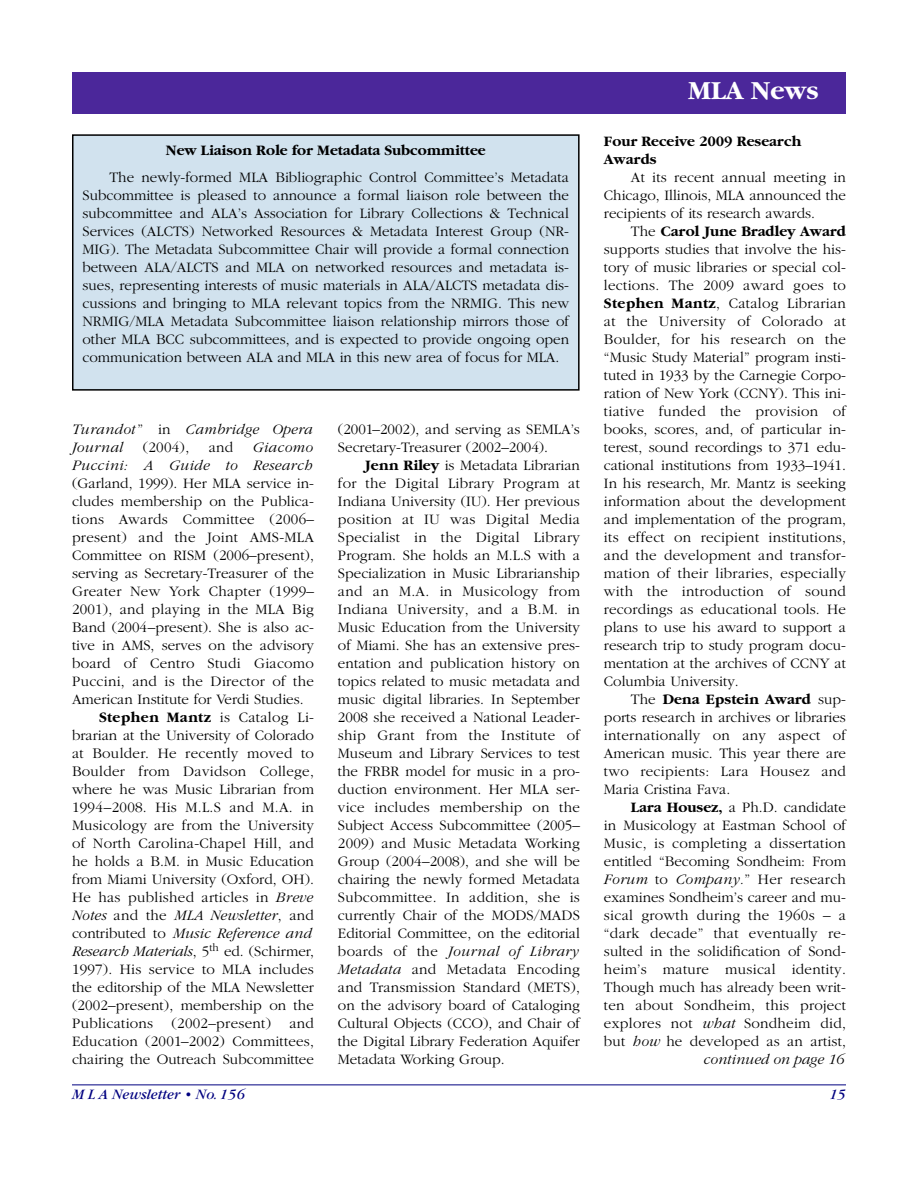
<style>
.page{position:relative;width:918px;height:1188px;background:#fff}
.page>*{position:absolute;margin:0;border:0;box-sizing:border-box;transform-origin:0 0}
.t1{font:700 27px "Garamond";color:#fff}
.t2{font:300 15px/18px "Garamond";letter-spacing:.005em;color:#000;text-align:justify}
.t3{font:italic 300 15px/18px "Garamond";letter-spacing:.02em;color:#000}
.t4{font:700 15px/18px "Garamond";color:#000}
.t5{font:italic 300 15px "Garamond";color:#000}
.t6{font:700 15px "Garamond";letter-spacing:.02em;color:#000}
.t7{font:italic 15px "Garamond";color:#000080}
.s1{font-style:normal}
.s2{font-weight:300}
.s3{font-style:italic}
.s4{font-weight:700}
</style>
<div class="page">
<hr style="left:72px;top:1084px;width:774px;height:1px;background:#000080">
<div style="left:72px;top:72px;width:774px;height:42px;background:#4b279a"></div>
<div style="left:73px;top:135px;width:506px;height:255px;background:#d1e2ee"></div>
<div style="left:72px;top:134px;width:508px;height:257px;border:2px solid #000"></div>
<p class="t4" style="left:166px;top:143px;width:321px">New Liaison Role for Metadata Subcommittee</p>
<p class="t2" style="left:83px;top:170px;width:488px;text-indent:27px">The newly-formed MLA Bibliographic Control Committee’s Metadata Subcommittee is pleased to announce a formal liaison role between the subcommittee and ALA’s Association for Library Collections &amp; Technical Services (ALCTS) Networked Resources &amp; Metadata Interest Group (NR-MIG). The Metadata Subcommittee Chair will provide a formal connection between ALA/ALCTS and MLA on networked resources and metadata is&shy;sues, representing interests of music materials in ALA/ALCTS metadata dis&shy;cussions and bringing to MLA relevant topics from the NRMIG. This new NRMIG/MLA Metadata Subcommittee liaison relationship mirrors those of other MLA BCC subcommittees, and is expected to provide ongoing open communication between ALA and MLA in this new area of focus for MLA.</p>
<p class="t3" style="left:72px;top:422px;width:242px">Turandot<span class="s1">” in</span> Cambridge Opera<br>Journal</p>
<p class="t2" style="left:143px;top:440px;width:48px">(2004),</p>
<p class="t2" style="left:209px;top:440px;width:26px">and</p>
<p class="t3" style="left:72px;top:440px;width:243px;text-align:right">Giacomo<br>Puccini: A Guide to Research</p>
<p class="t2" style="left:72px;top:476px;width:244px">(Garland, 1999). Her MLA service in-</p>
<p class="t2" style="left:72px;top:494px;width:244px">cludes membership on the Publica -</p>
<p class="t2" style="left:72px;top:512px;width:244px">tions Awards Committee (2006–</p>
<p class="t2" style="left:72px;top:530px;width:243px">present) and the Joint AMS-MLA</p>
<p class="t2" style="left:72px;top:548px;width:243px">Com mittee on RISM (2006–present),</p>
<p class="t2" style="left:72px;top:566px;width:243px">serving as Secretary-Treasurer of the</p>
<p class="t2" style="left:72px;top:584px;width:244px">Greater New York Chapter (1999–</p>
<p class="t2" style="left:72px;top:602px;width:243px">2001), and playing in the MLA Big</p>
<p class="t2" style="left:72px;top:620px;width:244px">Band (2004–present). She is also ac-</p>
<p class="t2" style="left:72px;top:638px;width:243px">tive in AMS, serves on the advisory</p>
<p class="t2" style="left:72px;top:656px;width:243px">board of Centro Studi Giacomo</p>
<p class="t2" style="left:72px;top:674px;width:243px">Puccini, and is the Director of the</p>
<p class="t2" style="left:72px;top:692px;width:233px">American Institute for Verdi Studies.</p>
<p class="t6" style="left:99px;top:712px;width:217px">Stephen Mantz <span class="s2">is Catalog Li -</span></p>
<p class="t2" style="left:72px;top:728px;width:244px">brarian at the University of Colorado</p>
<p class="t2" style="left:72px;top:746px;width:244px">at Boulder. He recently moved to</p>
<p class="t2" style="left:72px;top:764px;width:244px">Boulder from Davidson College,</p>
<p class="t2" style="left:72px;top:782px;width:244px">where he was Music Li brarian from</p>
<p class="t2" style="left:72px;top:800px;width:244px">1994–2008. His M.L.S and M.A. in</p>
<p class="t2" style="left:72px;top:818px;width:243px">Musicology are from the University</p>
<p class="t2" style="left:72px;top:836px;width:243px">of North Carolina-Chapel Hill, and</p>
<p class="t2" style="left:72px;top:854px;width:243px">he holds a B.M. in Music Education</p>
<p class="t2" style="left:72px;top:872px;width:243px">from Miami University (Oxford, OH).</p>
<p class="t2" style="left:72px;top:890px;width:243px">He has published articles in <span class="s3">Breve</span></p>
<p class="t3" style="left:72px;top:908px;width:244px">Notes <span class="s1">and the</span> MLA Newsletter<span class="s1">, and</span></p>
<p class="t5" style="left:72px;top:928px;width:241px"><span class="s1">contributed to</span> Music Reference and</p>
<p class="t5" style="left:72px;top:946px;width:244px">Research Materials<span class="s1">, 5</span><sup>th</sup> <span class="s1">ed. (Schirmer,</span></p>
<p class="t2" style="left:72px;top:962px;width:243px">1997). His service to MLA includes</p>
<p class="t2" style="left:72px;top:980px;width:244px">the editorship of the MLA Newsletter</p>
<p class="t2" style="left:72px;top:998px;width:243px">(2002–present), membership on the</p>
<p class="t2" style="left:72px;top:1016px;width:244px">Publications (2002–present) and</p>
<p class="t2" style="left:72px;top:1034px;width:243px">Education (2001–2002) Committees,</p>
<p class="t2" style="left:72px;top:1052px;width:243px">chairing the Outreach Subcommittee</p>
<p class="t2" style="left:338px;top:422px;width:243px">(2001–2002), and serving as SEMLA’s<br>Secretary-Treasurer (2002–2004).</p>
<p class="t2" style="left:338px;top:458px;width:244px;text-indent:27px"><span class="s4">Jenn Riley</span> is Metadata Librarian for the Digital Library Program at Indiana University (IU). Her previous position at IU was Digital Media Specialist in the Digital Library Program. She holds an M.L.S with a Specialization in Music Librarianship and an M.A. in Musicology from Indiana University, and a B.M. in Music Education from the University of Miami. She has an extensive pres&shy;entation and publication history on topics related to music metadata and music digital libraries. In September 2008 she received a National Leader - ship Grant from the Institute of Museum and Library Services to test the FRBR model for music in a pro&shy;duction environment. Her MLA ser - vice includes membership on the Subject Access Subcommittee (2005– 2009) and Music Metadata Working Group (2004–2008), and she will be chairing the newly formed Metadata Subcommittee. In addition, she is currently Chair of the MODS/MADS Editorial Committee, on the editorial boards of the <span class="s3">Journal of Library Metadata</span> and Metadata Encoding and Transmission Standard (METS), on the advisory board of Cataloging Cultural Objects (CCO), and Chair of the Digital Library Federation Aquifer Metadata Working Group.</p>
<h1 class="t1" style="left:688px;top:80px;width:132px">MLA News</h1>
<p class="t4" style="left:604px;top:133px;width:199px">Four Receive 2009 Research<br>Awards</p>
<p class="t2" style="left:604px;top:169px;width:243px;text-indent:27px">At its recent annual meeting in Chicago, Illinois, MLA announced the recipients of its research awards.</p>
<p class="t2" style="left:604px;top:223px;width:244px;text-indent:27px">The <span class="s4">Carol June Bradley Award </span>supports studies that involve the his&shy;tory of music libraries or special col&shy;lections. The 2009 award goes to <span class="s4">Stephen Mantz</span>, Catalog Librarian at the University of Colorado at Boulder, for his research on the “Music Study Material” program insti&shy;tuted in 1933 by the Carnegie Corpo - ration of New York (CCNY). This ini&shy;tiative funded the provision of books, scores, and, of particular in&shy;terest, sound recordings to 371 edu&shy;cational institutions from 1933–1941.<br>In his research, Mr. Mantz is seeking information about the development and implementation of the program, its effect on recipient institutions, and the development and transfor&shy;mation of their libraries, especially with the introduction of sound recordings as educational tools. He plans to use his award to support a research trip to study program docu&shy;mentation at the archives of CCNY at Columbia University.</p>
<p class="t2" style="left:604px;top:691px;width:244px;text-indent:27px">The <span class="s4">Dena Epstein Award</span> sup&shy;ports research in archives or libraries internationally on any aspect of American music. This year there are two recipients: Lara Housez and Maria Cristina Fava.</p>
<p class="t2" style="left:604px;top:799px;width:244px;text-align:right"><span class="s4">Lara Housez,</span> a Ph.D. candidate<br>in Musicology at Eastman School of<br>Music, is completing a dissertation entitled “Becoming Sondheim: From<br><span class="s3">Forum</span> to <span class="s3">Company.</span>” Her research examines Sondheim’s career and mu&shy;sical growth during the 1960s – a “dark decade” that eventually re&shy;sulted in the solidification of Sond - heim’s mature musical identity.<br>Though much has already been writ&shy;ten about Sondheim, this project explores not <span class="s3">what</span> Sondheim did, but <span class="s3">how</span> he developed as an artist, <span class="s3">continued on page 16</span></p>
<p class="t7" style="left:72px;top:1089px;width:174px">M L A Newsletter • No. 156</p>
<p class="t7" style="left:829px;top:1089px;width:18px">15</p>
</div>
